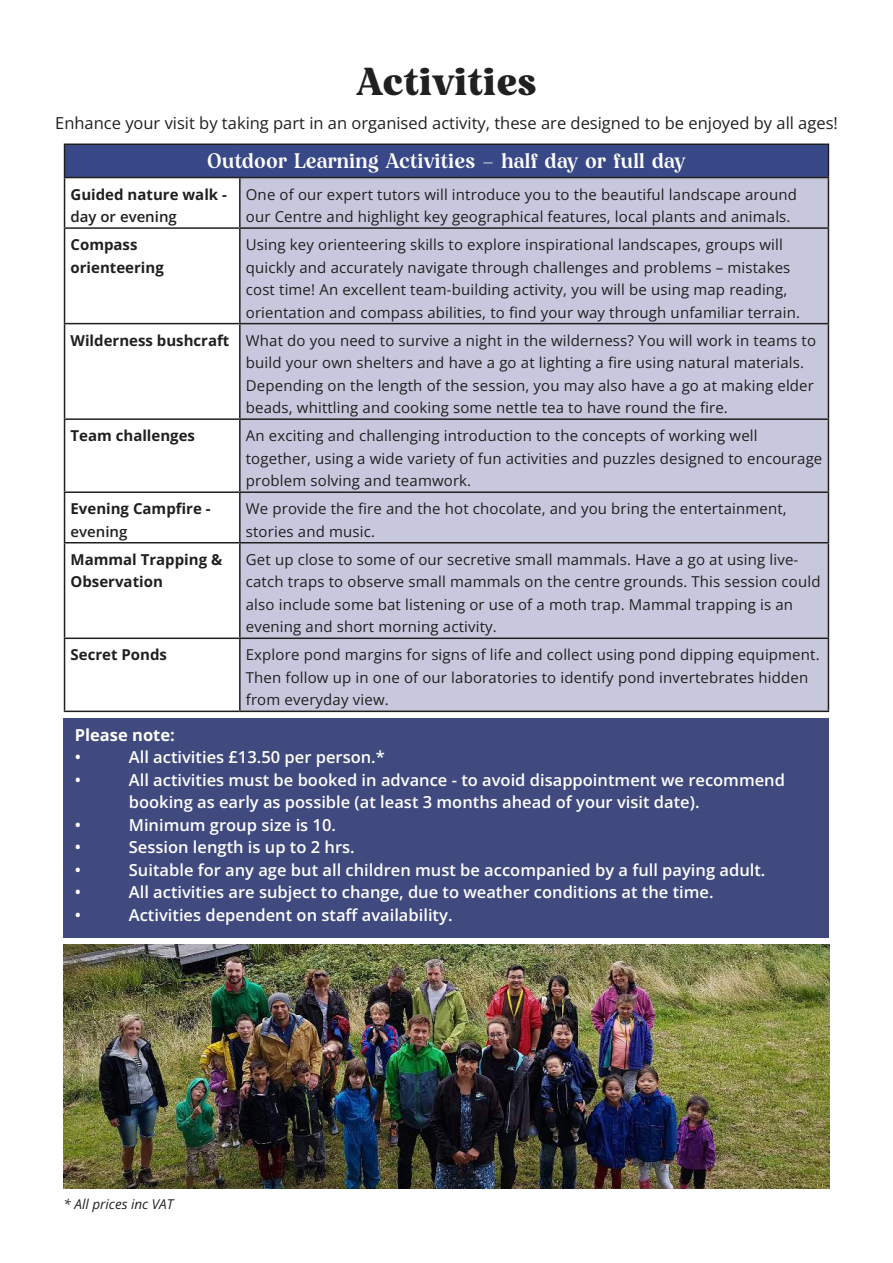
<style>
.page{position:relative;width:893px;height:1263px;background:#fff}
.page>*{position:absolute;margin:0;border:0;box-sizing:border-box;transform-origin:0 0}
.t1{font:700 39px "Jessi Neue";letter-spacing:-.02em;color:#221f1f}
.t2{font:500 21px "Jessi Neue";letter-spacing:-.01em;color:#fff}
.t3{font:600 16.5px/22.5px "Open Sans";color:#fff}
.t4{font:16.5px "Open Sans";color:#221f1f}
.t5{font:700 16.5px "Open Sans";color:#fff}
.t6{font:15px/22.5px "Open Sans";letter-spacing:.01em;color:#221f1f}
.t7{font:700 15px/22.5px "Open Sans";color:#221f1f}
.t8{font:600 15px "Open Sans";color:#221f1f}
.t9{font:italic 13.5px "Open Sans";color:#221f1f}
.s1{font-weight:700}
</style>
<div class="page">
<div style="left:64px;top:719px;width:765px;height:219px;background:#404a7e"></div>
<div style="left:65px;top:144px;width:763px;height:34px;background:#394988"></div>
<svg style="left:65px;top:178px;width:174px;height:532px"></svg>
<div style="left:241px;top:178px;width:587px;height:532px;background:#c7c8de"></div>
<hr style="left:64px;top:144px;width:176px;height:1px;background:#221f1f">
<hr style="left:64px;top:145px;width:1px;height:32px;background:#221f1f">
<hr style="left:240px;top:144px;width:589px;height:1px;background:#221f1f">
<hr style="left:828px;top:145px;width:1px;height:32px;background:#221f1f">
<hr style="left:64px;top:177px;width:176px;height:1px;background:#221f1f">
<hr style="left:64px;top:178px;width:1px;height:49px;background:#221f1f">
<hr style="left:240px;top:177px;width:589px;height:1px;background:#221f1f">
<hr style="left:239px;top:178px;width:2px;height:49px;background:#221f1f">
<hr style="left:828px;top:178px;width:1px;height:49px;background:#221f1f">
<hr style="left:64px;top:227px;width:176px;height:2px;background:#221f1f">
<hr style="left:64px;top:229px;width:1px;height:94px;background:#221f1f">
<hr style="left:240px;top:227px;width:589px;height:2px;background:#221f1f">
<hr style="left:239px;top:229px;width:2px;height:94px;background:#221f1f">
<hr style="left:828px;top:229px;width:1px;height:94px;background:#221f1f">
<hr style="left:64px;top:323px;width:176px;height:1px;background:#221f1f">
<hr style="left:64px;top:324px;width:1px;height:94px;background:#221f1f">
<hr style="left:240px;top:323px;width:589px;height:1px;background:#221f1f">
<hr style="left:239px;top:324px;width:2px;height:94px;background:#221f1f">
<hr style="left:828px;top:324px;width:1px;height:94px;background:#221f1f">
<hr style="left:64px;top:418px;width:176px;height:2px;background:#221f1f">
<hr style="left:64px;top:420px;width:1px;height:71px;background:#221f1f">
<hr style="left:240px;top:418px;width:589px;height:2px;background:#221f1f">
<hr style="left:239px;top:420px;width:2px;height:71px;background:#221f1f">
<hr style="left:828px;top:420px;width:1px;height:71px;background:#221f1f">
<hr style="left:64px;top:491px;width:176px;height:2px;background:#221f1f">
<hr style="left:64px;top:493px;width:1px;height:49px;background:#221f1f">
<hr style="left:240px;top:491px;width:589px;height:2px;background:#221f1f">
<hr style="left:239px;top:493px;width:2px;height:49px;background:#221f1f">
<hr style="left:828px;top:493px;width:1px;height:49px;background:#221f1f">
<hr style="left:64px;top:542px;width:176px;height:1px;background:#221f1f">
<hr style="left:64px;top:543px;width:1px;height:94px;background:#221f1f">
<hr style="left:240px;top:542px;width:589px;height:1px;background:#221f1f">
<hr style="left:239px;top:543px;width:2px;height:94px;background:#221f1f">
<hr style="left:828px;top:543px;width:1px;height:94px;background:#221f1f">
<hr style="left:64px;top:637px;width:176px;height:2px;background:#221f1f">
<hr style="left:64px;top:639px;width:1px;height:71px;background:#221f1f">
<hr style="left:240px;top:637px;width:589px;height:2px;background:#221f1f">
<hr style="left:239px;top:639px;width:2px;height:71px;background:#221f1f">
<hr style="left:828px;top:639px;width:1px;height:71px;background:#221f1f">
<hr style="left:64px;top:710px;width:176px;height:2px;background:#221f1f">
<hr style="left:240px;top:710px;width:589px;height:2px;background:#221f1f">
<img style="left:64px;top:944px;width:765px;height:244px">
<h1 class="t1" style="left:356px;top:64px;width:182px">Activities</h1>
<p class="t4" style="left:55px;top:116px;width:784px">Enhance your visit by taking part in an organised activity, these are designed to be enjoyed by all ages!</p>
<h2 class="t2" style="left:207px;top:152px;width:480px">Outdoor Learning Activities – half day or full day</h2>
<p class="t7" style="left:71px;top:184px;width:158px">Guided nature walk -</p>
<p class="t8" style="left:71px;top:211px;width:108px">day or evening</p>
<p class="t6" style="left:246px;top:184px;width:553px">One of our expert tutors will introduce you to the beautiful landscape around our Centre and highlight key geographical features, local plants and animals.</p>
<p class="t7" style="left:71px;top:235px;width:95px">Compass orienteering</p>
<p class="t6" style="left:246px;top:235px;width:556px">Using key orienteering skills to explore inspirational landscapes, groups will quickly and accurately navigate through challenges and problems – mistakes cost time! An excellent team-building activity, you will be using map reading, orientation and compass abilities, to 昀椀nd your way through unfamiliar terrain.</p>
<p class="t6" style="left:246px;top:330px;width:572px;text-indent:-175px"><span class="s1">Wilderness bushcraft</span> What do you need to survive a night in the wilderness? You will work in teams to build your own shelters and have a go at lighting a 昀椀re using natural materials.<br>Depending on the length of the session, you may also have a go at making elder beads, whittling and cooking some nettle tea to have round the 昀椀re.</p>
<p class="t7" style="left:71px;top:426px;width:126px">Team challenges</p>
<p class="t6" style="left:246px;top:426px;width:578px">An exciting and challenging introduction to the concepts of working well together, using a wide variety of fun activities and puzzles designed to encourage problem solving and teamwork.</p>
<p class="t7" style="left:71px;top:497px;width:142px">Evening Camp昀椀re -</p>
<p class="t8" style="left:71px;top:525px;width:58px">evening</p>
<p class="t6" style="left:246px;top:497px;width:542px">We provide the 昀椀re and the hot chocolate, and you bring the entertainment, stories and music.</p>
<p class="t7" style="left:71px;top:550px;width:153px">Mammal Trapping &amp;<br>Observation</p>
<p class="t6" style="left:246px;top:550px;width:576px">Get up close to some of our secretive small mammals. Have a go at using live&shy;catch traps to observe small mammals on the centre grounds. This session could also include some bat listening or use of a moth trap. Mammal trapping is an evening and short morning activity.</p>
<p class="t7" style="left:71px;top:645px;width:98px">Secret Ponds</p>
<p class="t6" style="left:246px;top:645px;width:575px">Explore pond margins for signs of life and collect using pond dipping equipment.<br>Then follow up in one of our laboratories to identify pond invertebrates hidden from everyday view.</p>
<p class="t5" style="left:75px;top:728px;width:102px">Please note:</p>
<p class="t3" style="left:75px;top:747px;width:8px">•</p>
<p class="t3" style="left:129px;top:747px;width:257px">All activities £13.50 per person.*</p>
<p class="t3" style="left:75px;top:770px;width:8px">•</p>
<p class="t3" style="left:129px;top:770px;width:658px">All activities must be booked in advance - to avoid disappointment we recommend booking as early as possible (at least 3 months ahead of your visit date).</p>
<p class="t3" style="left:75px;top:815px;width:8px">•</p>
<p class="t3" style="left:129px;top:815px;width:209px">Minimum group size is 10.</p>
<p class="t3" style="left:75px;top:837px;width:8px">•</p>
<p class="t3" style="left:129px;top:837px;width:227px">Session length is up to 2 hrs.</p>
<p class="t3" style="left:75px;top:860px;width:8px">•</p>
<p class="t3" style="left:129px;top:860px;width:638px">Suitable for any age but all children must be accompanied by a full paying adult.</p>
<p class="t3" style="left:75px;top:882px;width:8px">•</p>
<p class="t3" style="left:129px;top:882px;width:586px">All activities are subject to change, due to weather conditions at the time.</p>
<p class="t3" style="left:75px;top:903px;width:8px">•</p>
<p class="t3" style="left:129px;top:903px;width:325px">Activities dependent on sta昀昀 availability.</p>
<p class="t9" style="left:64px;top:1199px;width:112px">* All prices inc VAT</p>
</div>
